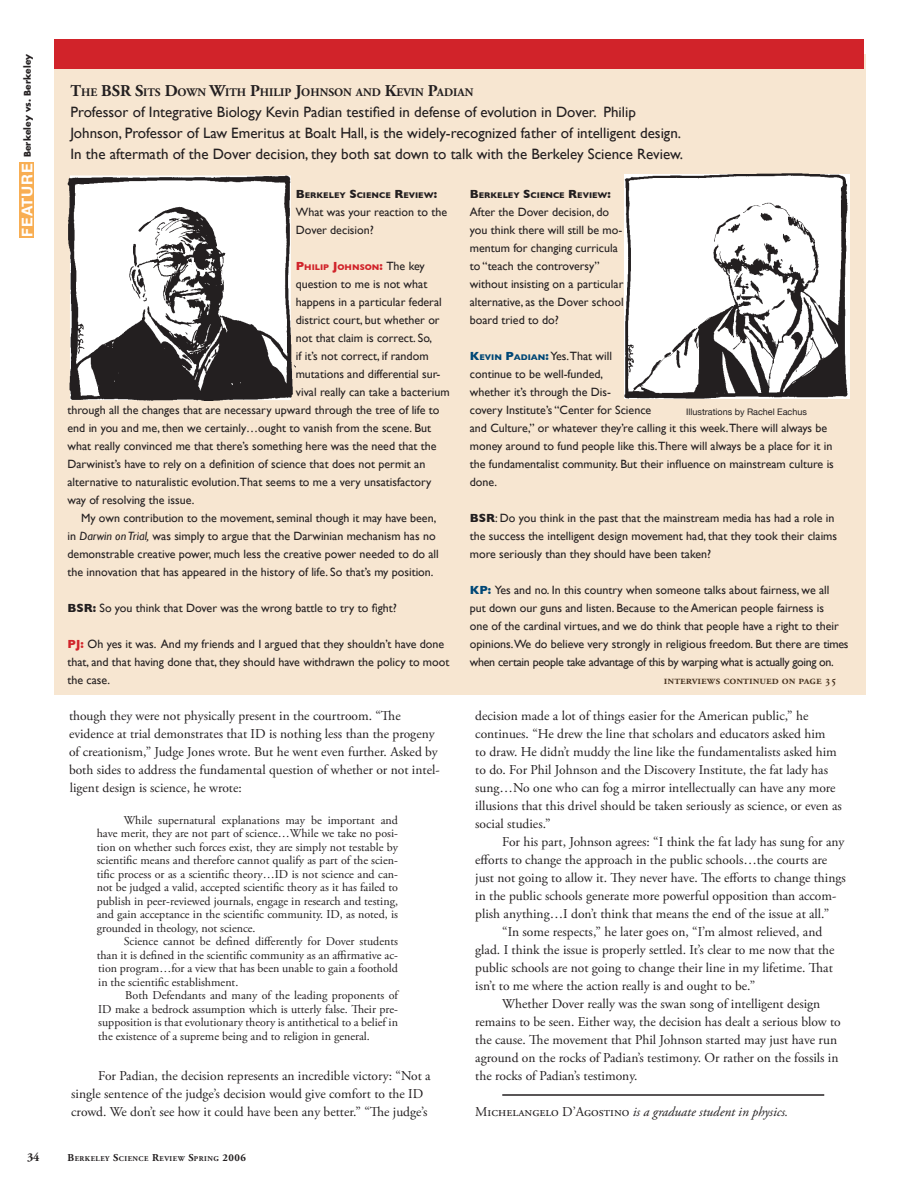
<style>
.page{position:relative;width:918px;height:1188px;background:#fff}
.page>*{position:absolute;margin:0;border:0;box-sizing:border-box;transform-origin:0 0}
.t1{font:15px/21px "Gill Sans";color:#231f20}
.t2{font:700 15px "Helvetica Neue";letter-spacing:.05em;color:#fff}
.t3{font:13.5px/18px "Adobe Garamond Pro";color:#231f20}
.t4{font:italic 13.5px "Adobe Garamond Pro";color:#231f20}
.t5{font:12px/18px "Gill Sans";color:#231f20}
.t6{font:12px/13.5px "Adobe Garamond Pro";color:#231f20;text-align:justify}
.t7{font:600 12px "Adobe Garamond Pro";color:#231f20}
.t8{font:700 12px "Adobe Garamond Pro";color:#231f20}
.t9{font:700 11.55px "Adobe Garamond Pro";color:#231f20}
.t10{font:9px "Helvetica Neue";letter-spacing:-.005em;color:#231f20}
.t11{font:700 9px "Futura Std";letter-spacing:.005em;color:#231f20}
.t12{font:700 8.4px "Gill Sans";color:#231f20}
.t13{font:700 8.4px "Gill Sans";color:#d1232a}
.t14{font:700 7.35px "Adobe Garamond Pro";letter-spacing:.07em;color:#231f20}
.s1{font-size:16.5px}
.s2{font-size:12px}
.s3{font-weight:400;font-size:12px;color:#231f20}
.s4{font-style:italic}
.s5{font-weight:700}
.s6{font-weight:700;color:#d1232a}
.s7{font-weight:700;color:#004776}
.s8{font-weight:700;font-size:8.4px;color:#004776}
.s9{font-style:normal}
.s10{font-size:10.5px}
</style>
<div class="page">
<div style="left:20px;top:162px;width:14px;height:76px;background:#f8ae53"></div>
<div style="left:54px;top:54px;width:811px;height:640px;background:#f7e6d1"></div>
<div style="left:54px;top:39px;width:810px;height:30px;background:#d1232a"></div>
<hr style="left:502px;top:1094px;width:322px;height:2px;background:#231f20">
<img style="left:624px;top:173px;width:226px;height:226px">
<img style="left:68px;top:175px;width:228px;height:225px">
<p class="t11" style="left:21px;top:157px;width:105px;rotate:-90deg">Berkeley vs. Berkeley</p>
<p class="t2" style="left:18px;top:237px;width:74px;rotate:-90deg">FEATURE</p>
<p class="t9" style="left:70px;top:86px;width:404px"><span class="s1">T</span>HE <span class="s1">BSR S</span>ITS <span class="s1">D</span>OWN <span class="s1">W</span>ITH <span class="s1">P</span>HILIP <span class="s1">J</span>OHNSON AND <span class="s1">K</span>EVIN <span class="s1">P</span>ADIAN</p>
<p class="t1" style="left:70px;top:101px;width:614px">Professor of Integrative Biology Kevin Padian testified in defense of evolution in Dover. Philip<br>Johnson, Professor of Law Emeritus at Boalt Hall, is the widely-recognized father of intelligent design.<br>In the aftermath of the Dover decision, they both sat down to talk with the Berkeley Science Review.</p>
<p class="t12" style="left:296px;top:190px;width:143px"><span class="s2">B</span>ERKELEY <span class="s2">S</span>CIENCE <span class="s2">R</span>EVIEW<span class="s2">:</span></p>
<p class="t5" style="left:296px;top:203px;width:153px">What was your reaction to the<br>Dover decision?</p>
<p class="t13" style="left:296px;top:262px;width:131px"><span class="s2">P</span>HILIP <span class="s2">J</span>OHNSON<span class="s2">:</span> <span class="s3">The key</span></p>
<p class="t5" style="left:296px;top:275px;width:133px">question to me is not what</p>
<p class="t5" style="left:296px;top:293px;width:147px">happens in a particular federal</p>
<p class="t5" style="left:296px;top:311px;width:145px">district court, but whether or</p>
<p class="t5" style="left:296px;top:329px;width:138px">not that claim is correct. So,</p>
<p class="t5" style="left:296px;top:347px;width:134px">if it’s not correct, if random</p>
<p class="t5" style="left:296px;top:365px;width:146px">mutations and differential sur-</p>
<p class="t5" style="left:296px;top:383px;width:155px">vival really can take a bacterium</p>
<p class="t5" style="left:68px;top:401px;width:374px">through all the changes that are necessary upward through the tree of life to</p>
<p class="t5" style="left:68px;top:419px;width:365px">end in you and me, then we certainly…ought to vanish from the scene. But</p>
<p class="t5" style="left:68px;top:437px;width:371px">what really convinced me that there’s something here was the need that the</p>
<p class="t5" style="left:68px;top:455px;width:359px">Darwinist’s have to rely on a definition of science that does not permit an</p>
<p class="t5" style="left:68px;top:473px;width:366px">alternative to naturalistic evolution.That seems to me a very unsatisfactory</p>
<p class="t5" style="left:68px;top:491px;width:128px">way of resolving the issue.</p>
<p class="t5" style="left:81px;top:509px;width:357px">My own contribution to the movement, seminal though it may have been,</p>
<p class="t5" style="left:68px;top:527px;width:370px">in <span class="s4">Darwin on Trial,</span> was simply to argue that the Darwinian mechanism has no</p>
<p class="t5" style="left:68px;top:545px;width:373px">demonstrable creative power, much less the creative power needed to do all</p>
<p class="t5" style="left:68px;top:563px;width:368px">the innovation that has appeared in the history of life. So that’s my position.</p>
<p class="t5" style="left:68px;top:599px;width:331px"><span class="s5">BSR:</span> So you think that Dover was the wrong battle to try to fight?</p>
<p class="t5" style="left:68px;top:635px;width:383px"><span class="s6">PJ:</span> Oh yes it was. And my friends and I argued that they shouldn’t have done that, and that having done that, they should have withdrawn the policy to moot the case.</p>
<p class="t12" style="left:470px;top:190px;width:143px"><span class="s2">B</span>ERKELEY <span class="s2">S</span>CIENCE <span class="s2">R</span>EVIEW<span class="s2">:</span></p>
<p class="t5" style="left:470px;top:203px;width:155px">After the Dover decision, do you think there will still be mo&shy;mentum for changing curricula to “teach the controversy” without insisting on a particular alternative, as the Dover school board tried to do?</p>
<p class="t5" style="left:470px;top:347px;width:366px"><span class="s7">K</span><span class="s8">EVIN</span> <span class="s7">P</span><span class="s8">ADIAN</span><span class="s7">:</span> Yes.That will<br>continue to be well-funded,<br>whether it’s through the Dis-<br>covery Institute’s “Center for Science<br>and Culture,” or whatever they’re calling it this week.There will always be money around to fund people like this.There will always be a place for it in the fundamentalist community. But their influence on mainstream culture is done.</p>
<p class="t5" style="left:470px;top:509px;width:369px"><span class="s5">BSR</span>: Do you think in the past that the mainstream media has had a role in the success the intelligent design movement had, that they took their claims more seriously than they should have been taken?</p>
<p class="t5" style="left:470px;top:581px;width:380px"><span class="s7">KP:</span> Yes and no. In this country when someone talks about fairness, we all<br>put down our guns and listen. Because to the American people fairness is<br>one of the cardinal virtues, and we do think that people have a right to their opinions.We do believe very strongly in religious freedom. But there are times when certain people take advantage of this by warping what is actually going on.</p>
<p class="t10" style="left:686px;top:407px;width:122px">Illustrations by Rachel Eachus</p>
<p class="t7" style="left:664px;top:673px;width:174px">interviews continued on page 35</p>
<p class="t3" style="left:69px;top:707px;width:372px">though they were not physically present in the courtroom. “The evidence at trial demonstrates that ID is nothing less than the progeny of creationism,” Judge Jones wrote. But he went even further. Asked by both sides to address the fundamental question of whether or not intel&shy;ligent design is science, he wrote:</p>
<p class="t6" style="left:97px;top:813px;width:303px;text-indent:27px">While supernatural explanations may be important and have merit, they are not part of science…While we take no posi&shy;tion on whether such forces exist, they are simply not testable by scientific means and therefore cannot qualify as part of the scien&shy;tific process or as a scientific theory…ID is not science and can&shy;not be judged a valid, accepted scientific theory as it has failed to publish in peer-reviewed journals, engage in research and testing, and gain acceptance in the scientific community. ID, as noted, is grounded in theology, not science.</p>
<p class="t6" style="left:97px;top:935px;width:303px;text-indent:27px">Science cannot be defined differently for Dover students than it is defined in the scientific community as an affirmative ac&shy;tion program…for a view that has been unable to gain a foothold in the scientific establishment.</p>
<p class="t6" style="left:98px;top:989px;width:301px;text-indent:27px">Both Defendants and many of the leading proponents of ID make a bedrock assumption which is utterly false. Their pre&shy;supposition is that evolutionary theory is antithetical to a belief in the existence of a supreme being and to religion in general.</p>
<p class="t3" style="left:71px;top:1067px;width:361px;text-indent:27px">For Padian, the decision represents an incredible victory: “Not a single sentence of the judge’s decision would give comfort to the ID crowd. We don’t see how it could have been any better.” “The judge’s</p>
<p class="t3" style="left:475px;top:707px;width:368px">decision made a lot of things easier for the American public,” he continues. “He drew the line that scholars and educators asked him<br>to draw. He didn’t muddy the line like the fundamentalists asked him to do. For Phil Johnson and the Discovery Institute, the fat lady has sung…No one who can fog a mirror intellectually can have any more illusions that this drivel should be taken seriously as science, or even as social studies.”</p>
<p class="t3" style="left:502px;top:833px;width:344px">For his part, Johnson agrees: “I think the fat lady has sung for any</p>
<p class="t3" style="left:475px;top:851px;width:353px">efforts to change the approach in the public schools…the courts are</p>
<p class="t3" style="left:475px;top:869px;width:372px">just not going to allow it. They never have. The efforts to change things</p>
<p class="t3" style="left:475px;top:887px;width:363px">in the public schools generate more powerful opposition than accom-</p>
<p class="t3" style="left:475px;top:905px;width:356px">plish anything…I don’t think that means the end of the issue at all.”</p>
<p class="t3" style="left:502px;top:923px;width:322px">“In some respects,” he later goes on, “I’m almost relieved, and</p>
<p class="t3" style="left:475px;top:941px;width:361px">glad. I think the issue is properly settled. It’s clear to me now that the</p>
<p class="t3" style="left:475px;top:959px;width:359px">public schools are not going to change their line in my lifetime. That</p>
<p class="t3" style="left:475px;top:977px;width:281px">isn’t to me where the action really is and ought to be.”</p>
<p class="t3" style="left:502px;top:995px;width:320px">Whether Dover really was the swan song of intelligent design</p>
<p class="t3" style="left:475px;top:1013px;width:367px">remains to be seen. Either way, the decision has dealt a serious blow to</p>
<p class="t3" style="left:475px;top:1031px;width:363px">the cause. The movement that Phil Johnson started may just have run</p>
<p class="t3" style="left:475px;top:1049px;width:365px">aground on the rocks of Padian’s testimony. Or rather on the fossils in</p>
<p class="t3" style="left:475px;top:1067px;width:164px">the rocks of Padian’s testimony.</p>
<p class="t4" style="left:475px;top:1104px;width:315px"><span class="s9">Michelangelo D’Agostino</span> is a graduate student in physics.</p>
<p class="t8" style="left:27px;top:1150px;width:14px">34</p>
<p class="t14" style="left:68px;top:1154px;width:180px"><span class="s10">B</span>ERKELEY <span class="s10">S</span>CIENCE <span class="s10">R</span>EVIEW <span class="s10">S</span>PRING <span class="s10">2006</span></p>
</div>
